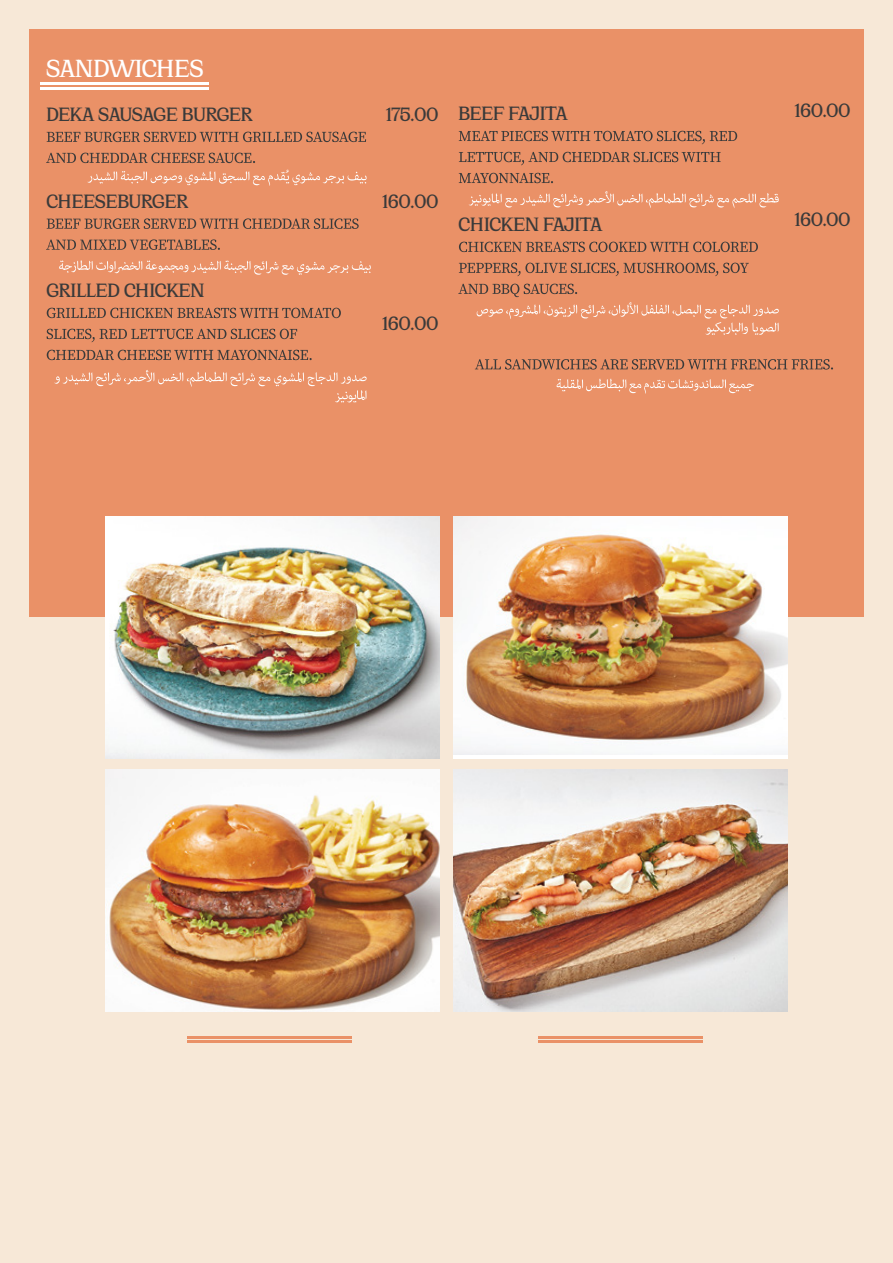
<style>
.page{position:relative;width:893px;height:1263px;background:#f7e8d7}
.page>*{position:absolute;margin:0;border:0;box-sizing:border-box;transform-origin:0 0}
.t1{font:27px "Cirka";letter-spacing:-.04em;color:#fff}
.t2{font:21px "Cirka";letter-spacing:-.035em;color:#3a3a3a}
.t3{font:18px "Adobe Arabic";color:#fff}
</style>
<div class="page">
<div style="left:29px;top:30px;width:835px;height:587px;background:#ea9167"></div>
<hr style="left:40px;top:83px;width:169px;height:2px;background:#fff">
<hr style="left:40px;top:87px;width:169px;height:2px;background:#fff">
<svg style="left:47px;top:132px;width:319px;height:10px"></svg>
<svg style="left:46px;top:153px;width:209px;height:10px"></svg>
<svg style="left:87px;top:171px;width:280px;height:15px"></svg>
<svg style="left:47px;top:218px;width:312px;height:11px"></svg>
<svg style="left:46px;top:239px;width:174px;height:11px"></svg>
<svg style="left:59px;top:260px;width:312px;height:15px"></svg>
<svg style="left:47px;top:308px;width:294px;height:10px"></svg>
<svg style="left:47px;top:329px;width:250px;height:13px"></svg>
<svg style="left:47px;top:350px;width:265px;height:10px"></svg>
<svg style="left:54px;top:370px;width:313px;height:33px"></svg>
<svg style="left:459px;top:131px;width:278px;height:13px"></svg>
<svg style="left:459px;top:152px;width:262px;height:13px"></svg>
<svg style="left:459px;top:173px;width:94px;height:10px"></svg>
<svg style="left:469px;top:191px;width:310px;height:17px"></svg>
<svg style="left:459px;top:242px;width:299px;height:10px"></svg>
<svg style="left:459px;top:263px;width:290px;height:13px"></svg>
<svg style="left:458px;top:284px;width:321px;height:51px"></svg>
<svg style="left:475px;top:359px;width:358px;height:11px"></svg>
<svg style="left:557px;top:378px;width:197px;height:16px"></svg>
<img style="left:106px;top:769px;width:334px;height:243px">
<hr style="left:187px;top:1036px;width:164px;height:2px;background:#ea9167">
<hr style="left:187px;top:1040px;width:164px;height:2px;background:#ea9167">
<img style="left:453px;top:516px;width:334px;height:239px">
<img style="left:106px;top:516px;width:334px;height:243px">
<img style="left:453px;top:769px;width:334px;height:243px">
<hr style="left:538px;top:1036px;width:164px;height:2px;background:#ea9167">
<hr style="left:538px;top:1040px;width:164px;height:2px;background:#ea9167">
<p class="t1" style="left:46px;top:52px;width:159px">SANDWICHES</p>
<p class="t2" style="left:46px;top:102px;width:208px">DEKA SAUSAGE BURGER</p>
<p class="t2" style="left:385px;top:102px;width:55px">175.00</p>
<p class="t3" style="left:286px;top:165px;width:5px">ُ</p>
<p class="t2" style="left:46px;top:188px;width:144px">CHEESEBURGER</p>
<p class="t2" style="left:382px;top:188px;width:58px">160.00</p>
<p class="t2" style="left:46px;top:278px;width:160px">GRILLED CHICKEN</p>
<p class="t2" style="left:382px;top:311px;width:58px">160.00</p>
<p class="t2" style="left:458px;top:101px;width:111px">BEEF FAJITA</p>
<p class="t2" style="left:794px;top:98px;width:58px">160.00</p>
<p class="t2" style="left:458px;top:212px;width:146px">CHICKEN FAJITA</p>
<p class="t2" style="left:794px;top:207px;width:58px">160.00</p>
</div>
